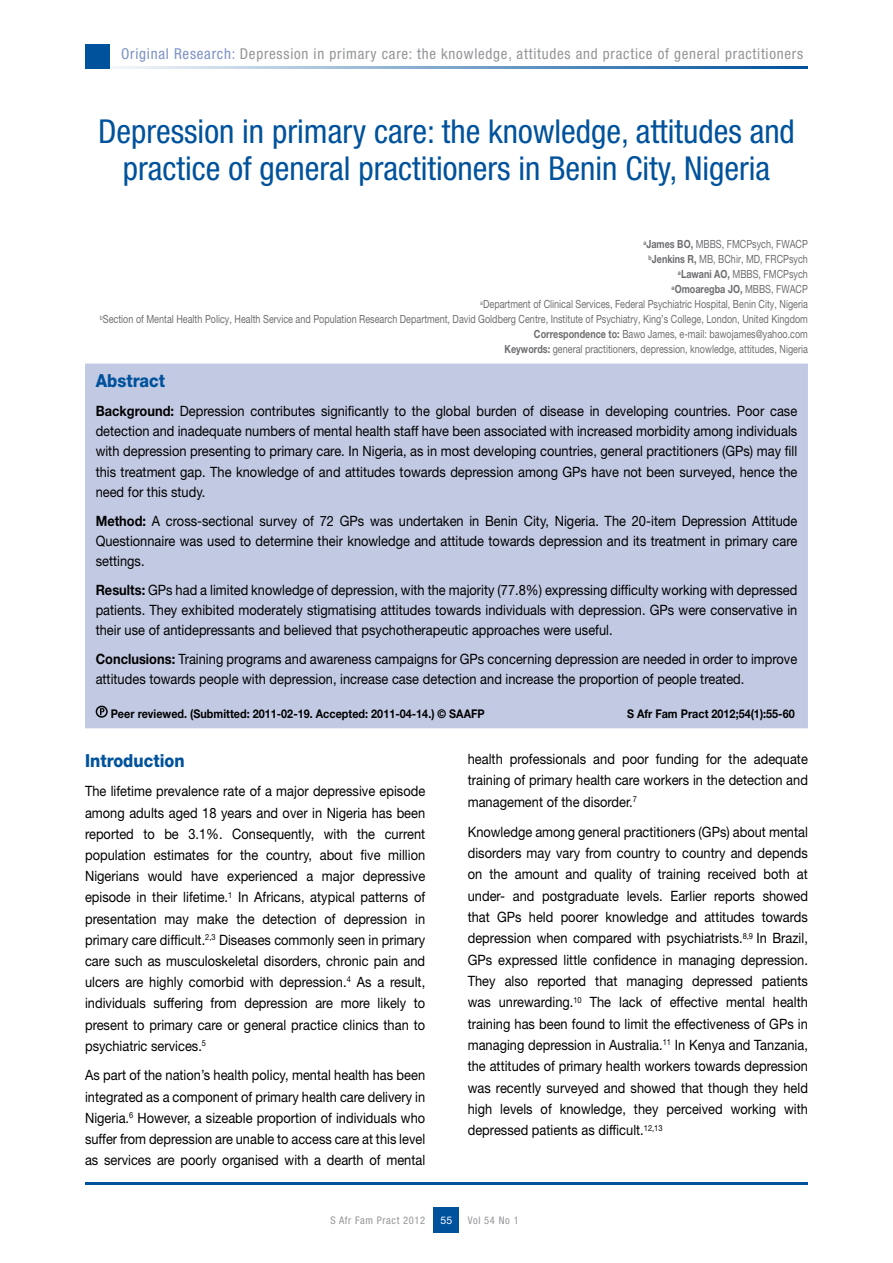
<style>
.page{position:relative;width:893px;height:1263px;background:#fff}
.page>*{position:absolute;margin:0;border:0;box-sizing:border-box;transform-origin:0 0}
.t1{font:condensed 33px/37.5px "Helvetica Neue LT Std";color:#00529c;text-align:center}
.t2{font:800 18px "Helvetica Neue LT Std";color:#00529c;scale:.9 1}
.t3{font:condensed 15px "Helvetica Neue LT Std";letter-spacing:.05em;color:#939598}
.t4{font:14.25px/21.1px "Helvetica Neue LT Std";color:#000;text-align:justify;scale:.9 1}
.t5{font:700 12px "Helvetica Neue LT Std";color:#000;scale:.9 1}
.t6{font:11.25px/15px "Helvetica Neue LT Std";color:#6d6e71;text-align:right;scale:.8 1}
.t7{font:condensed 10.5px "Helvetica Neue LT Std";letter-spacing:.06em;color:#939598}
.t8{font:10.5px "Helvetica Neue LT Std";color:#fff}
.s1{color:#7c91c4}
.s2{font-weight:700}
</style>
<div class="page">
<hr style="left:85px;top:66px;width:723px;height:2px;background:#00529c">
<div style="left:85px;top:44px;width:24px;height:24px;background:#00529c"></div>
<div style="left:434px;top:1208px;width:25px;height:25px;background:#00529c"></div>
<hr style="left:85px;top:1182px;width:723px;height:2px;background:#00529c">
<div style="left:85px;top:364px;width:723px;height:364px;background:#c2cae3"></div>
<div style="left:96px;top:706px;width:12px;height:12px;border:2px solid #000;border-radius:50%"></div>
<svg style="left:100px;top:708px;width:4px;height:7px"></svg>
<p class="t3" style="left:121px;top:45px;width:684px"><span class="s1">Original Research:</span> Depression in primary care: the knowledge, attitudes and practice of general practitioners</p>
<h1 class="t1" style="left:98px;top:112px;width:698px">Depression in primary care: the knowledge, attitudes and practice of general practitioners in Benin City, Nigeria</h1>
<p class="t6" style="left:100px;top:237px;width:887px"><sup>a</sup><span class="s2">James BO,</span> MBBS, FMCPsych, FWACP<br><sup>b</sup><span class="s2">Jenkins R,</span> MB, BChir, MD, FRCPsych<br><sup>a</sup><span class="s2">Lawani AO,</span> MBBS, FMCPsych<br><sup>a</sup><span class="s2">Omoaregba JO,</span> MBBS, FWACP<br><sup>a</sup>Department of Clinical Services, Federal Psychiatric Hospital, Benin City, Nigeria<br><sup>b</sup>Section of Mental Health Policy, Health Service and Population Research Department, David Goldberg Centre, Institute of Psychiatry, King’s College, London, United Kingdom <span class="s2">Correspondence to:</span> Bawo James, e-mail: bawojames@yahoo.com<br><span class="s2">Keywords:</span> general practitioners, depression, knowledge, attitudes, Nigeria</p>
<p class="t2" style="left:96px;top:370px;width:79px">Abstract</p>
<p class="t4" style="left:96px;top:400px;width:781px;line-height:20.2px"><span class="s2">Background:</span> Depression contributes significantly to the global burden of disease in developing countries. Poor case detection and inadequate numbers of mental health staff have been associated with increased morbidity among individuals with depression presenting to primary care. In Nigeria, as in most developing countries, general practitioners (GPs) may fill this treatment gap. The knowledge of and attitudes towards depression among GPs have not been surveyed, hence the need for this study.</p>
<p class="t4" style="left:96px;top:510px;width:781px;line-height:20.2px"><span class="s2">Method:</span> A cross-sectional survey of 72 GPs was undertaken in Benin City, Nigeria. The 20-item Depression Attitude Questionnaire was used to determine their knowledge and attitude towards depression and its treatment in primary care settings.</p>
<p class="t4" style="left:96px;top:579px;width:781px;line-height:20.2px"><span class="s2">Results:</span> GPs had a limited knowledge of depression, with the majority (77.8%) expressing difficulty working with depressed patients. They exhibited moderately stigmatising attitudes towards individuals with depression. GPs were conservative in their use of antidepressants and believed that psychotherapeutic approaches were useful.</p>
<p class="t4" style="left:96px;top:649px;width:781px;line-height:20.2px"><span class="s2">Conclusions:</span> Training programs and awareness campaigns for GPs concerning depression are needed in order to improve attitudes towards people with depression, increase case detection and increase the proportion of people treated.</p>
<p class="t5" style="left:111px;top:706px;width:417px">Peer reviewed. (Submitted: 2011-02-19. Accepted: 2011-04-14.) © SAAFP</p>
<p class="t5" style="left:627px;top:706px;width:188px">S Afr Fam Pract 2012;54(1):55-60</p>
<p class="t2" style="left:85px;top:749px;width:112px">Introduction</p>
<p class="t4" style="left:85px;top:780px;width:380px">The lifetime prevalence rate of a major depressive episode among adults aged 18 years and over in Nigeria has been reported to be 3.1%. Consequently, with the current population estimates for the country, about five million Nigerians would have experienced a major depressive episode in their lifetime.<sup>1</sup> In Africans, atypical patterns of presentation may make the detection of depression in primary care difficult.<sup>2,3</sup> Diseases commonly seen in primary care such as musculoskeletal disorders, chronic pain and ulcers are highly comorbid with depression.<sup>4</sup> As a result, individuals suffering from depression are more likely to present to primary care or general practice clinics than to psychiatric services.<sup>5</sup></p>
<p class="t4" style="left:85px;top:1064px;width:379px">As part of the nation’s health policy, mental health has been integrated as a component of primary health care delivery in Nigeria.<sup>6</sup> However, a sizeable proportion of individuals who suffer from depression are unable to access care at this level as services are poorly organised with a dearth of mental</p>
<p class="t4" style="left:468px;top:748px;width:380px">health professionals and poor funding for the adequate training of primary health care workers in the detection and management of the disorder.<sup>7</sup></p>
<p class="t4" style="left:468px;top:821px;width:379px">Knowledge among general practitioners (GPs) about mental disorders may vary from country to country and depends on the amount and quality of training received both at under- and postgraduate levels. Earlier reports showed that GPs held poorer knowledge and attitudes towards depression when compared with psychiatrists.<sup>8,9</sup> In Brazil, GPs expressed little confidence in managing depression.<br>They also reported that managing depressed patients was unrewarding.<sup>10</sup> The lack of effective mental health training has been found to limit the effectiveness of GPs in managing depression in Australia.<sup>11</sup> In Kenya and Tanzania, the attitudes of primary health workers towards depression was recently surveyed and showed that though they held high levels of knowledge, they perceived working with depressed patients as difficult.<sup>12,13</sup></p>
<p class="t7" style="left:330px;top:1214px;width:96px">S Afr Fam Pract 2012</p>
<p class="t8" style="left:441px;top:1214px;width:13px">55</p>
<p class="t7" style="left:468px;top:1214px;width:52px">Vol 54 No 1</p>
</div>
